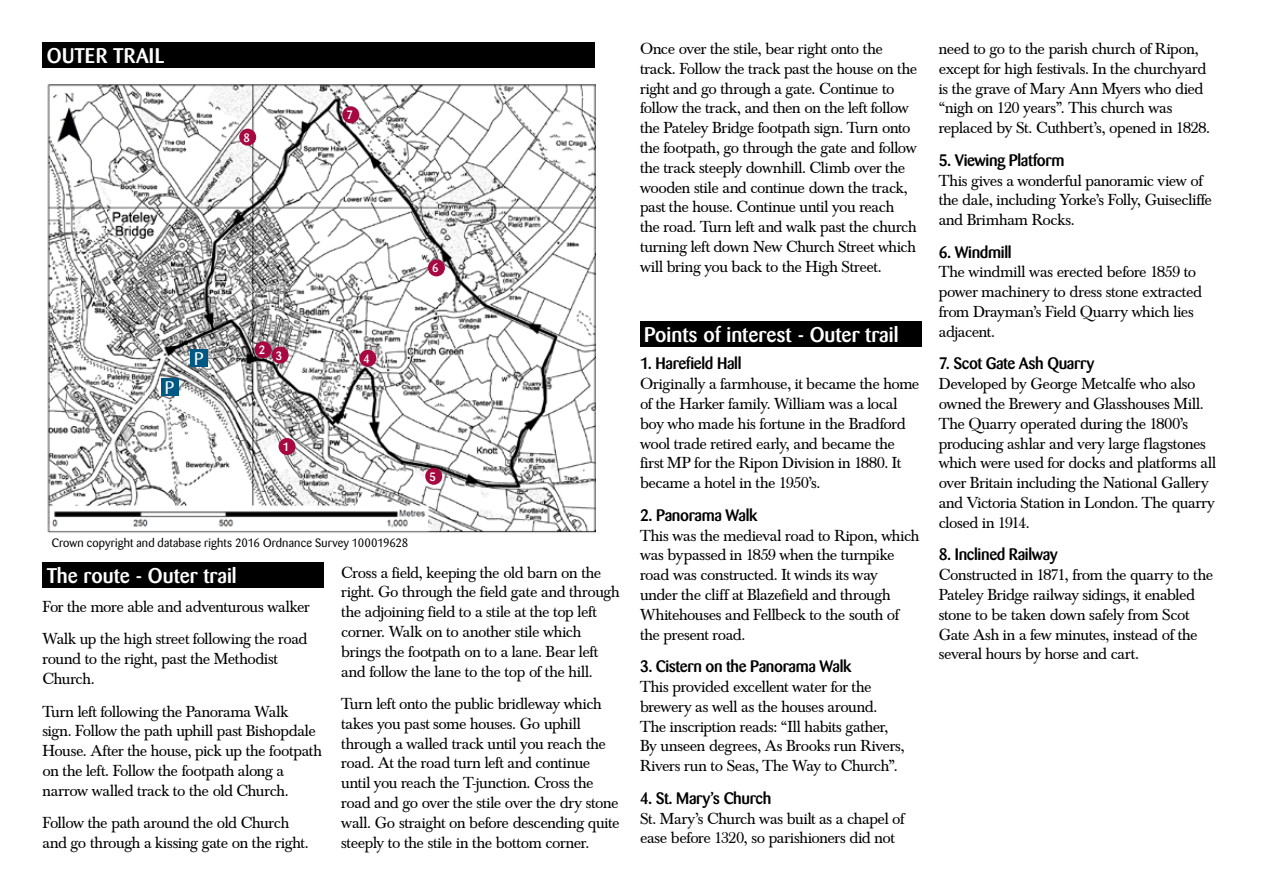
<style>
.page{position:relative;width:1263px;height:893px;background:#fff}
.page>*{position:absolute;margin:0;border:0;box-sizing:border-box;transform-origin:0 0}
.t1{font:500 21px "Barmeno";color:#fff}
.t2{font:18px "Barmeno";color:#fff}
.t3{font:16.5px/19.8px "Baskerville Normal";letter-spacing:-.02em;color:#000}
.t4{font:500 16.5px "Barmeno";letter-spacing:-.02em;color:#000}
.t5{font:12px "Barmeno";letter-spacing:.01em;color:#000}
.t6{font:500 12px "Barmeno";color:#fff}
</style>
<div class="page">
<img style="left:47px;top:84px;width:548px;height:449px">
<div style="left:43px;top:563px;width:281px;height:25px;background:#000"></div>
<div style="left:640px;top:321px;width:282px;height:26px;background:#000"></div>
<div style="left:279px;top:438px;width:17px;height:17px;background:#a80841;border-radius:50%"></div>
<div style="left:255px;top:341px;width:17px;height:17px;background:#a80841;border-radius:50%"></div>
<div style="left:272px;top:347px;width:17px;height:17px;background:#a80841;border-radius:50%"></div>
<div style="left:359px;top:350px;width:17px;height:17px;background:#a80841;border-radius:50%"></div>
<div style="left:425px;top:468px;width:17px;height:17px;background:#a80841;border-radius:50%"></div>
<div style="left:428px;top:259px;width:17px;height:17px;background:#a80841;border-radius:50%"></div>
<div style="left:342px;top:106px;width:17px;height:17px;background:#a80841;border-radius:50%"></div>
<div style="left:239px;top:129px;width:17px;height:17px;background:#a80841;border-radius:50%"></div>
<div style="left:161px;top:378px;width:17px;height:17px;background:#005984"></div>
<div style="left:190px;top:350px;width:17px;height:17px;background:#005984"></div>
<div style="left:43px;top:43px;width:552px;height:25px;background:#000"></div>
<p class="t1" style="left:47px;top:44px;width:119px">OUTER TRAIL</p>
<p class="t6" style="left:243px;top:130px;width:8px">8</p>
<p class="t6" style="left:347px;top:108px;width:8px">7</p>
<p class="t6" style="left:432px;top:261px;width:8px">6</p>
<p class="t2" style="left:165px;top:377px;width:11px">P</p>
<p class="t2" style="left:194px;top:348px;width:11px">P</p>
<p class="t6" style="left:259px;top:346px;width:25px">2 3</p>
<p class="t6" style="left:364px;top:352px;width:8px">4</p>
<p class="t6" style="left:283px;top:440px;width:8px">1</p>
<p class="t6" style="left:429px;top:470px;width:8px">5</p>
<p class="t5" style="left:52px;top:536px;width:358px">Crown copyright and database rights 2016 Ordnance Survey 100019628</p>
<p class="t1" style="left:47px;top:564px;width:191px">The route - Outer trail</p>
<p class="t3" style="left:43px;top:591px;width:269px;line-height:32.5px">For the more able and adventurous walker<br>Walk up the high street following the road</p>
<p class="t3" style="left:43px;top:649px;width:237px">round to the right, past the Methodist<br>Church.</p>
<p class="t3" style="left:43px;top:702px;width:281px">Turn left following the Panorama Walk<br>sign. Follow the path uphill past Bishopdale House. After the house, pick up the footpath on the left. Follow the footpath along a narrow walled track to the old Church.</p>
<p class="t3" style="left:43px;top:813px;width:268px">Follow the path around the old Church and go through a kissing gate on the right.</p>
<p class="t3" style="left:341px;top:563px;width:280px">Cross a field, keeping the old barn on the right. Go through the field gate and through the adjoining field to a stile at the top left corner. Walk on to another stile which brings the footpath on to a lane. Bear left and follow the lane to the top of the hill.</p>
<p class="t3" style="left:341px;top:694px;width:280px">Turn left onto the public bridleway which takes you past some houses. Go uphill through a walled track until you reach the road. At the road turn left and continue until you reach the T-junction. Cross the road and go over the stile over the dry stone wall. Go straight on before descending quite steeply to the stile in the bottom corner.</p>
<p class="t3" style="left:640px;top:39px;width:279px">Once over the stile, bear right onto the track. Follow the track past the house on the right and go through a gate. Continue to follow the track, and then on the left follow the Pateley Bridge footpath sign. Turn onto the footpath, go through the gate and follow the track steeply downhill. Climb over the wooden stile and continue down the track, past the house. Continue until you reach the road. Turn left and walk past the church turning left down New Church Street which will bring you back to the High Street.</p>
<p class="t1" style="left:644px;top:322px;width:256px">Points of interest - Outer trail</p>
<p class="t4" style="left:640px;top:354px;width:103px">1. Harefield Hall</p>
<p class="t3" style="left:640px;top:374px;width:281px">Originally a farmhouse, it became the home of the Harker family. William was a local boy who made his fortune in the Bradford wool trade retired early, and became the first MP for the Ripon Division in 1880. It became a hotel in the 1950’s.</p>
<p class="t4" style="left:640px;top:505px;width:119px">2. Panorama Walk</p>
<p class="t3" style="left:640px;top:526px;width:281px">This was the medieval road to Ripon, which was bypassed in 1859 when the turnpike road was constructed. It winds its way under the cliff at Blazefield and through Whitehouses and Fellbeck to the south of the present road.</p>
<p class="t4" style="left:640px;top:657px;width:213px">3. Cistern on the Panorama Walk</p>
<p class="t3" style="left:640px;top:677px;width:266px">This provided excellent water for the brewery as well as the houses around.<br>The inscription reads: “Ill habits gather, By unseen degrees, As Brooks run Rivers, Rivers run to Seas, The Way to Church”.</p>
<p class="t4" style="left:640px;top:788px;width:133px">4. St. Mary’s Church</p>
<p class="t3" style="left:640px;top:809px;width:266px">St. Mary’s Church was built as a chapel of ease before 1320, so parishioners did not</p>
<p class="t3" style="left:939px;top:39px;width:273px">need to go to the parish church of Ripon, except for high festivals. In the churchyard is the grave of Mary Ann Myers who died “nigh on 120 years”. This church was replaced by St. Cuthbert’s, opened in 1828.</p>
<p class="t4" style="left:939px;top:150px;width:127px">5. Viewing Platform</p>
<p class="t3" style="left:939px;top:171px;width:275px">This gives a wonderful panoramic view of the dale, including Yorke’s Folly, Guisecliffe and Brimham Rocks.</p>
<p class="t4" style="left:939px;top:242px;width:74px">6. Windmill</p>
<p class="t3" style="left:939px;top:263px;width:265px">The windmill was erected before 1859 to power machinery to dress stone extracted from Drayman’s Field Quarry which lies adjacent.</p>
<p class="t4" style="left:939px;top:354px;width:157px">7. Scot Gate Ash Quarry</p>
<p class="t3" style="left:939px;top:374px;width:279px">Developed by George Metcalfe who also owned the Brewery and Glasshouses Mill.<br>The Quarry operated during the 1800’s producing ashlar and very large flagstones which were used for docks and platforms all over Britain including the National Gallery and Victoria Station in London. The quarry closed in 1914.</p>
<p class="t4" style="left:939px;top:545px;width:120px">8. Inclined Railway</p>
<p class="t3" style="left:939px;top:565px;width:276px">Constructed in 1871, from the quarry to the Pateley Bridge railway sidings, it enabled stone to be taken down safely from Scot Gate Ash in a few minutes, instead of the several hours by horse and cart.</p>
</div>
